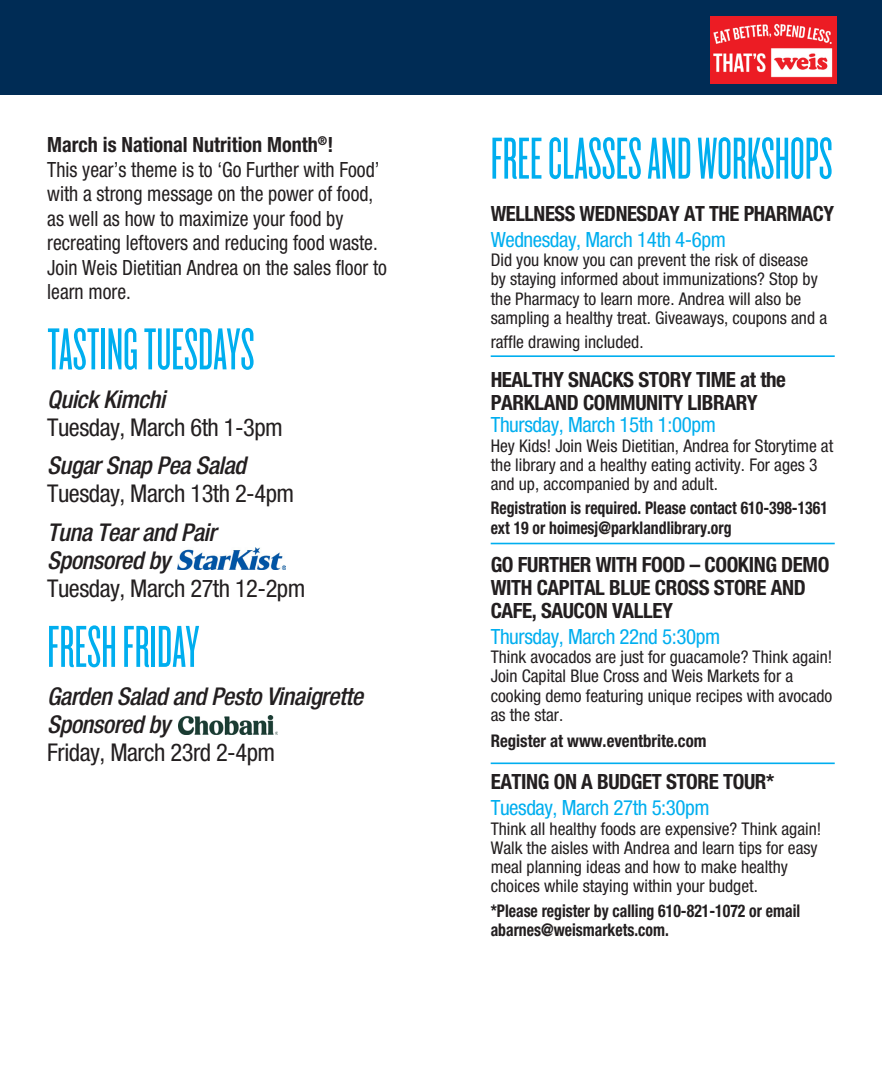
<style>
.page{position:relative;width:882px;height:1071px;background:#fff}
.page>*{position:absolute;margin:0;border:0;box-sizing:border-box;transform-origin:0 0}
.t1{font:61.6px "Knockout 26 Junior Flywght";color:#00aeef}
.t2{font:italic 500 condensed 24.5px "Helvetica Neue";letter-spacing:-.02em;color:#231f20}
.t3{font:condensed 24.5px "Helvetica Neue";letter-spacing:-.02em;color:#231f20}
.t4{font:condensed 21px/24.5px "Helvetica Neue";color:#231f20;scale:.94 1}
.t5{font:700 condensed 21px/22.8px "Helvetica Neue";letter-spacing:-.02em;color:#231f20}
.t6{font:condensed 21px "Helvetica Neue";letter-spacing:-.02em;color:#00aeef}
.t7{font:700 condensed 21px "Helvetica Neue";color:#231f20;scale:.96 1}
.t8{font:condensed 17.5px/19.2px "Helvetica Neue";color:#231f20}
.t9{font:700 condensed 17.5px/19.2px "Helvetica Neue";color:#231f20;scale:.9 1}
.t10{font:700 condensed 17.5px "Helvetica Neue";color:#231f20;scale:.96 1}
</style>
<div class="page">
<div style="left:0;top:0;width:882px;height:94px;background:#002c55"></div>
<img style="left:711px;top:16px;width:126px;height:67px">
<hr style="left:491px;top:355px;width:344px;height:2px;background:#00aeef">
<hr style="left:491px;top:763px;width:344px;height:1px;background:#00aeef">
<hr style="left:491px;top:543px;width:344px;height:1px;background:#00aeef">
<img style="left:179px;top:716px;width:98px;height:19px">
<img style="left:177px;top:548px;width:108px;height:22px">
<p class="t7" style="left:47px;top:132px;width:299px">March is National Nutrition Month<sup>®</sup>!</p>
<p class="t4" style="left:47px;top:157px;width:363px">This year’s theme is to ‘Go Further with Food’ with a strong message on the power of food, as well as how to maximize your food by recreating leftovers and reducing food waste.<br>Join Weis Dietitian Andrea on the sales floor to learn more.</p>
<p class="t1" style="left:47px;top:315px;width:209px">TASTING TUESDAYS</p>
<p class="t2" style="left:47px;top:385px;width:119px">Quick Kimchi</p>
<p class="t3" style="left:47px;top:413px;width:237px">Tuesday, March 6th 1-3pm</p>
<p class="t2" style="left:47px;top:451px;width:200px">Sugar Snap Pea Salad</p>
<p class="t3" style="left:47px;top:480px;width:249px">Tuesday, March 13th 2-4pm</p>
<p class="t2" style="left:47px;top:518px;width:170px">Tuna Tear and Pair</p>
<p class="t2" style="left:47px;top:546px;width:124px">Sponsored by</p>
<p class="t3" style="left:47px;top:574px;width:260px">Tuesday, March 27th 12-2pm</p>
<p class="t1" style="left:47px;top:612px;width:154px">FRESH FRIDAY</p>
<p class="t2" style="left:47px;top:682px;width:317px">Garden Salad and Pesto Vinaigrette</p>
<p class="t2" style="left:47px;top:710px;width:124px">Sponsored by</p>
<p class="t3" style="left:47px;top:739px;width:229px">Friday, March 23rd 2-4pm</p>
<p class="t1" style="left:491px;top:124px;width:343px">FREE CLASSES AND WORKSHOPS</p>
<p class="t5" style="left:491px;top:202px;width:345px">WELLNESS WEDNESDAY AT THE PHARMACY</p>
<p class="t6" style="left:491px;top:227px;width:237px">Wednesday, March 14th 4-6pm</p>
<p class="t8" style="left:491px;top:250px;width:338px">Did you know you can prevent the risk of disease by staying informed about immunizations? Stop by the Pharmacy to learn more. Andrea will also be sampling a healthy treat. Giveaways, coupons and a</p>
<p class="t8" style="left:491px;top:332px;width:154px">raffle drawing included.</p>
<p class="t5" style="left:491px;top:368px;width:297px">HEALTHY SNACKS STORY TIME at the<br>PARKLAND COMMUNITY LIBRARY</p>
<p class="t6" style="left:491px;top:413px;width:227px">Thursday, March 15th 1:00pm</p>
<p class="t8" style="left:491px;top:436px;width:344px">Hey Kids! Join Weis Dietitian, Andrea for Storytime at the library and a healthy eating activity. For ages 3 and up, accompanied by and adult.</p>
<p class="t9" style="left:491px;top:498px;width:376px">Registration is required. Please contact 610-398-1361 ext 19 or hoimesj@parklandlibrary.org</p>
<p class="t5" style="left:491px;top:553px;width:340px">GO FURTHER WITH FOOD – COOKING DEMO<br>WITH CAPITAL BLUE CROSS STORE AND<br>CAFE, SAUCON VALLEY</p>
<p class="t6" style="left:491px;top:624px;width:231px">Thursday, March 22nd 5:30pm</p>
<p class="t8" style="left:491px;top:647px;width:343px">Think avocados are just for guacamole? Think again!<br>Join Capital Blue Cross and Weis Markets for a cooking demo featuring unique recipes with avocado as the star.</p>
<p class="t10" style="left:491px;top:730px;width:226px">Register at www.eventbrite.com</p>
<p class="t5" style="left:491px;top:770px;width:285px">EATING ON A BUDGET STORE TOUR*</p>
<p class="t6" style="left:491px;top:796px;width:221px">Tuesday, March 27th 5:30pm</p>
<p class="t8" style="left:491px;top:819px;width:332px">Think all healthy foods are expensive? Think again!<br>Walk the aisles with Andrea and learn tips for easy meal planning ideas and how to make healthy choices while staying within your budget.</p>
<p class="t9" style="left:491px;top:901px;width:345px">*Please register by calling 610-821-1072 or email abarnes@weismarkets.com.</p>
</div>
